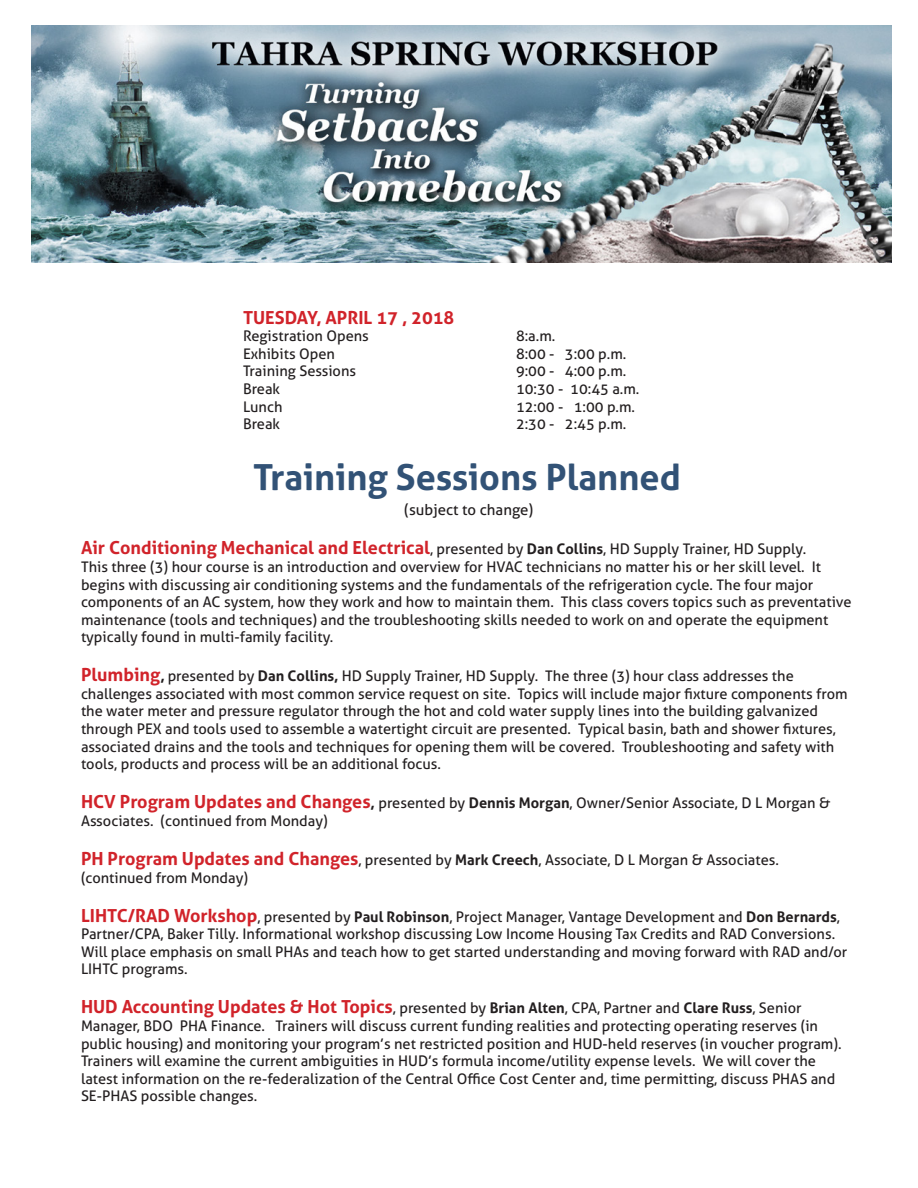
<style>
.page{position:relative;width:918px;height:1188px;background:#fff}
.page>*{position:absolute;margin:0;border:0;box-sizing:border-box;transform-origin:0 0}
.t1{font:700 36px "Aller";color:#325276}
.t2{font:700 18px "Aller";color:#d1232a}
.t3{font:15px "Aller";color:#231f20}
.t4{font:14.7px/17.5px "Aller";color:#231f20}
.s1{font-weight:400;font-size:14.7px;color:#231f20}
.s2{font-size:14.7px;color:#231f20}
.s3{font-weight:700;font-size:18px;color:#d1232a}
.s4{font-weight:700;font-size:15px}
.s5{font-weight:700}
</style>
<div class="page">
<img style="left:32px;top:26px;width:860px;height:237px">
<p class="t2" style="left:243px;top:306px;width:213px">TUESDAY, APRIL 17 , 2018</p>
<p class="t4" style="left:243px;top:327px;width:127px">Registration Opens</p>
<p class="t4" style="left:516px;top:327px;width:41px">8:a.m.</p>
<p class="t4" style="left:243px;top:345px;width:94px">Exhibits Open</p>
<p class="t4" style="left:516px;top:345px;width:112px">8:00 - 3:00 p.m.</p>
<p class="t4" style="left:243px;top:362px;width:115px">Training Sessions</p>
<p class="t4" style="left:516px;top:362px;width:112px">9:00 - 4:00 p.m.</p>
<p class="t4" style="left:243px;top:380px;width:39px">Break</p>
<p class="t4" style="left:516px;top:380px;width:125px">10:30 - 10:45 a.m.</p>
<p class="t4" style="left:243px;top:397px;width:41px">Lunch</p>
<p class="t4" style="left:516px;top:397px;width:121px">12:00 - 1:00 p.m.</p>
<p class="t4" style="left:243px;top:415px;width:39px">Break</p>
<p class="t4" style="left:516px;top:415px;width:112px">2:30 - 2:45 p.m.</p>
<p class="t1" style="left:253px;top:455px;width:429px">Training Sessions Planned</p>
<p class="t3" style="left:404px;top:501px;width:130px">(subject to change)</p>
<p class="t2" style="left:81px;top:537px;width:727px">Air Conditioning Mechanical and Electrical<span class="s1">, presented by</span> <span class="s2">Dan Collins</span><span class="s1">, HD Supply Trainer, HD Supply.</span></p>
<p class="t4" style="left:81px;top:558px;width:772px">This three (3) hour course is an introduction and overview for HVAC technicians no matter his or her skill level. It begins with discussing air conditioning systems and the fundamentals of the refrigeration cycle. The four major components of an AC system, how they work and how to maintain them. This class covers topics such as preventative maintenance (tools and techniques) and the troubleshooting skills needed to work on and operate the equipment typically found in multi-family facility.</p>
<p class="t4" style="left:81px;top:667px;width:768px"><span class="s3">Plumbing</span><span class="s4">,</span> presented by <span class="s5">Dan Collins,</span> HD Supply Trainer, HD Supply. The three (3) hour class addresses the challenges associated with most common service request on site. Topics will include major fixture components from the water meter and pressure regulator through the hot and cold water supply lines into the building galvanized through PEX and tools used to assemble a watertight circuit are presented. Typical basin, bath and shower fixtures, associated drains and the tools and techniques for opening them will be covered. Troubleshooting and safety with tools, products and process will be an additional focus.</p>
<p class="t4" style="left:81px;top:794px;width:751px"><span class="s3">HCV Program Updates and Changes</span><span class="s4">,</span> presented by <span class="s5">Dennis Morgan</span>, Owner/Senior Associate, D L Morgan &amp;<br>Associates. (continued from Monday)</p>
<p class="t4" style="left:81px;top:851px;width:700px"><span class="s3">PH Program Updates and Changes</span>, presented by <span class="s5">Mark Creech</span>, Associate, D L Morgan &amp; Associates. (continued from Monday)</p>
<p class="t4" style="left:81px;top:908px;width:768px"><span class="s3">LIHTC/RAD Workshop</span>, presented by <span class="s5">Paul Robinson</span>, Project Manager, Vantage Development and <span class="s5">Don Bernards</span>, Partner/CPA, Baker Tilly. Informational workshop discussing Low Income Housing Tax Credits and RAD Conversions.<br>Will place emphasis on small PHAs and teach how to get started understanding and moving forward with RAD and/or LIHTC programs.</p>
<p class="t4" style="left:81px;top:999px;width:762px"><span class="s3">HUD Accounting Updates &amp; Hot Topics</span>, presented by <span class="s5">Brian Alten</span>, CPA, Partner and <span class="s5">Clare Russ</span>, Senior Manager, BDO PHA Finance. Trainers will discuss current funding realities and protecting operating reserves (in public housing) and monitoring your program’s net restricted position and HUD-held reserves (in voucher program).<br>Trainers will examine the current ambiguities in HUD’s formula income/utility expense levels. We will cover the latest information on the re-federalization of the Central Office Cost Center and, time permitting, discuss PHAS and SE-PHAS possible changes.</p>
</div>
